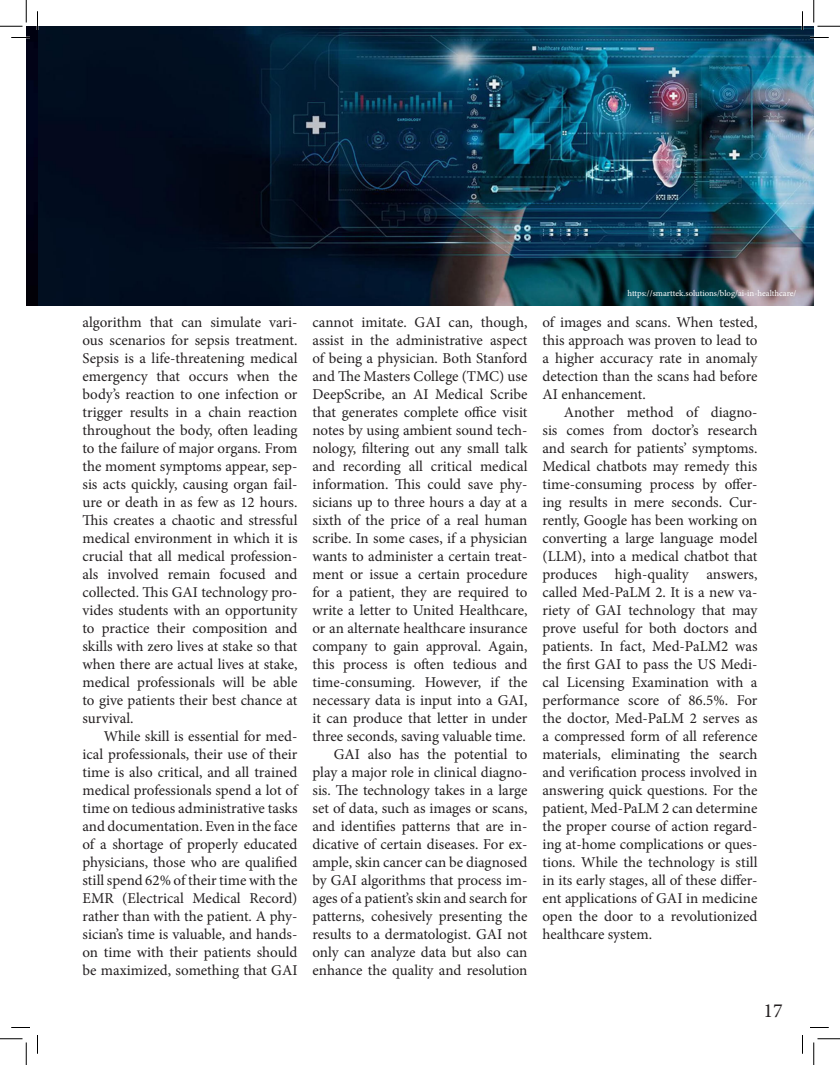
<style>
.page{position:relative;width:840px;height:1065px;background:#fff}
.page>*{position:absolute;margin:0;border:0;box-sizing:border-box;transform-origin:0 0}
.t1{font:20px "Minion Pro";color:#231f20}
.t2{font:15px/18px "Minion Pro";color:#231f20;text-align:justify}
.t3{font:8.75px "Minion Pro";letter-spacing:-.005em;color:#fff}
</style>
<div class="page">
<img style="left:26px;top:26px;width:788px;height:280px">
<svg style="left:11px;top:37px;width:19px;height:1px"></svg>
<svg style="left:810px;top:37px;width:19px;height:1px"></svg>
<svg style="left:11px;top:1027px;width:19px;height:1px"></svg>
<svg style="left:810px;top:1027px;width:19px;height:1px"></svg>
<svg style="left:37px;top:11px;width:1px;height:19px"></svg>
<svg style="left:37px;top:1035px;width:1px;height:19px"></svg>
<svg style="left:802px;top:11px;width:1px;height:19px"></svg>
<svg style="left:802px;top:1035px;width:1px;height:19px"></svg>
<svg style="left:0;top:0;width:27px;height:27px"></svg>
<svg style="left:0;top:1039px;width:27px;height:26px"></svg>
<svg style="left:814px;top:0;width:26px;height:27px"></svg>
<svg style="left:814px;top:1039px;width:26px;height:26px"></svg>
<p class="t2" style="left:82px;top:314px;width:217px">algorithm that can simulate vari&shy;ous scenarios for sepsis treatment.<br>Sepsis is a life-threatening medical emergency that occurs when the body’s reaction to one infection or trigger results in a chain reaction throughout the body, often leading to the failure of major organs. From the moment symptoms appear, sep&shy;sis acts quickly, causing organ fail&shy;ure or death in as few as 12 hours.<br>This creates a chaotic and stressful medical environment in which it is crucial that all medical profession&shy;als involved remain focused and collected. This GAI technology pro&shy;vides students with an opportunity to practice their composition and skills with zero lives at stake so that when there are actual lives at stake, medical professionals will be able to give patients their best chance at survival.</p>
<p class="t2" style="left:82px;top:728px;width:217px;text-indent:21px">While skill is essential for med&shy;ical professionals, their use of their time is also critical, and all trained medical professionals spend a lot of time on tedious administrative tasks and documentation. Even in the face of a shortage of properly educated physicians, those who are qualified still spend 62% of their time with the EMR (Electrical Medical Record) rather than with the patient. A phy&shy;sician’s time is valuable, and hands&shy;on time with their patients should be maximized, something that GAI</p>
<p class="t2" style="left:312px;top:314px;width:217px">cannot imitate. GAI can, though, assist in the administrative aspect of being a physician. Both Stanford and The Masters College (TMC) use DeepScribe, an AI Medical Scribe that generates complete office visit notes by using ambient sound tech&shy;nology, filtering out any small talk and recording all critical medical information. This could save phy&shy;sicians up to three hours a day at a sixth of the price of a real human scribe. In some cases, if a physician wants to administer a certain treat&shy;ment or issue a certain procedure for a patient, they are required to write a letter to United Healthcare, or an alternate healthcare insurance company to gain approval. Again, this process is often tedious and time-consuming. However, if the necessary data is input into a GAI, it can produce that letter in under three seconds, saving valuable time.</p>
<p class="t2" style="left:312px;top:746px;width:217px;text-indent:21px">GAI also has the potential to play a major role in clinical diagno&shy;sis. The technology takes in a large set of data, such as images or scans, and identifies patterns that are in&shy;dicative of certain diseases. For ex&shy;ample, skin cancer can be diagnosed by GAI algorithms that process im&shy;ages of a patient’s skin and search for patterns, cohesively presenting the results to a dermatologist. GAI not only can analyze data but also can enhance the quality and resolution</p>
<p class="t3" style="left:627px;top:287px;width:171px">https://smarttek.solutions/blog/ai-in-healthcare/</p>
<p class="t2" style="left:542px;top:314px;width:217px">of images and scans. When tested, this approach was proven to lead to a higher accuracy rate in anomaly detection than the scans had before AI enhancement.</p>
<p class="t2" style="left:542px;top:404px;width:217px;text-indent:21px">Another method of diagno&shy;sis comes from doctor’s research and search for patients’ symptoms.<br>Medical chatbots may remedy this time-consuming process by offer&shy;ing results in mere seconds. Cur&shy;rently, Google has been working on converting a large language model (LLM), into a medical chatbot that produces high-quality answers, called Med-PaLM 2. It is a new va&shy;riety of GAI technology that may prove useful for both doctors and patients. In fact, Med-PaLM2 was the first GAI to pass the US Medi&shy;cal Licensing Examination with a performance score of 86.5%. For the doctor, Med-PaLM 2 serves as a compressed form of all reference materials, eliminating the search and verification process involved in answering quick questions. For the patient, Med-PaLM 2 can determine the proper course of action regard&shy;ing at-home complications or ques&shy;tions. While the technology is still in its early stages, all of these differ&shy;ent applications of GAI in medicine open the door to a revolutionized healthcare system.</p>
<p class="t1" style="left:764px;top:997px;width:21px">17</p>
</div>
